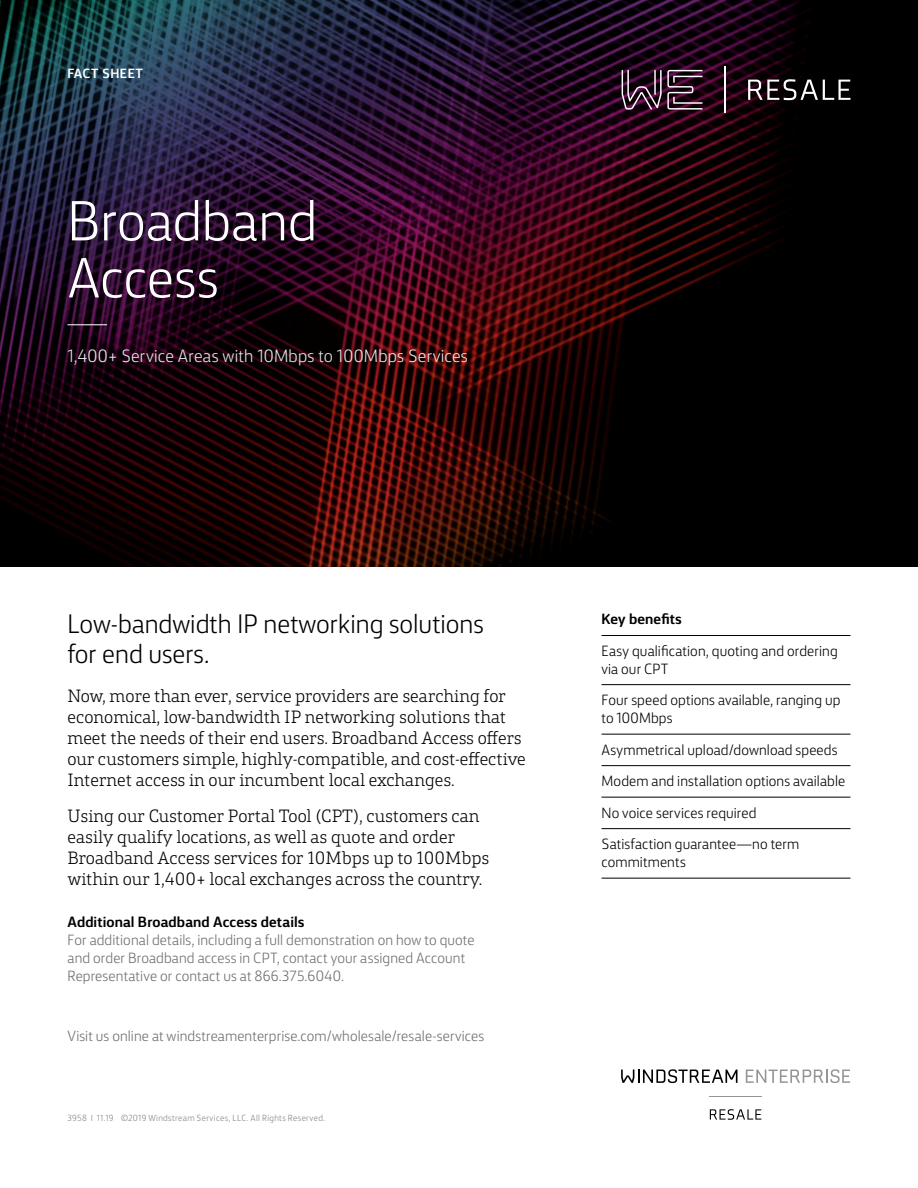
<style>
.page{position:relative;width:918px;height:1188px;background:#fff}
.page>*{position:absolute;margin:0;border:0;box-sizing:border-box;transform-origin:0 0}
.Cover_Light_38_RB{font:300 57px/57px "FS Silas Sans";color:#fff}
.Subhead_LIght_1{font:300 27px/30px "FS Silas Sans";color:#000}
.Subhead_Slab_12{font:300 18px/21px "FS Silas Slab";color:#000}
.Subhead_Body_12_blk{font:300 18px "FS Silas Sans";letter-spacing:.01em;color:#e6e7e8}
.Subhead_LIght_1_SB_S{font:300 15px/18px "FS Silas Sans";letter-spacing:.005em;color:#6d6e71}
.Body_10_RB_1818{font:300 15px/18px "FS Silas Sans";letter-spacing:.005em;color:#000}
.Subhead_LIght_1_SB_S-2{font:700 15px "FS Silas Sans";letter-spacing:.005em;color:#000}
.Body_10{font:700 15px "FS Silas Sans";letter-spacing:.005em;color:#000}
.Label_9{font:700 13.5px "FS Silas Sans";letter-spacing:.04em;color:#fff}
.Body{font:300 9px "FS Silas Sans";letter-spacing:.035em;color:#808285}
</style>
<div class="page">
<img style="left:0;top:0;width:918px;height:567px">
<hr style="left:709px;top:1096px;width:53px;height:1px;background:#939598">
<svg style="left:621px;top:1069px;width:116px;height:14px"></svg>
<svg style="left:746px;top:1069px;width:104px;height:14px"></svg>
<svg style="left:710px;top:1109px;width:51px;height:11px"></svg>
<svg style="left:622px;top:70px;width:81px;height:40px;background:#4f3446"></svg>
<hr style="left:725px;top:67px;width:1px;height:46px;background:#fff">
<svg style="left:748px;top:79px;width:102px;height:21px;background:#4b4648"></svg>
<hr style="left:68px;top:324px;width:39px;height:1px;background:#fff">
<hr style="left:602px;top:635px;width:248px;height:1px;background:#000">
<hr style="left:602px;top:684px;width:248px;height:1px;background:#000">
<hr style="left:602px;top:734px;width:248px;height:1px;background:#000">
<hr style="left:602px;top:765px;width:248px;height:1px;background:#000">
<hr style="left:602px;top:797px;width:248px;height:1px;background:#000">
<hr style="left:602px;top:828px;width:248px;height:1px;background:#000">
<hr style="left:602px;top:878px;width:248px;height:1px;background:#000">
<p class="Label_9" style="left:68px;top:62px;width:77px">FACT SHEET</p>
<h1 class="Cover_Light_38_RB" style="left:68px;top:188px;width:251px">Broadband<br>Access</h1>
<p class="Subhead_Body_12_blk" style="left:68px;top:342px;width:402px">1,400+ Service Areas with 10Mbps to 100Mbps Services</p>
<p class="Subhead_LIght_1" style="left:68px;top:607px;width:418px">Low-bandwidth IP networking solutions for end users.</p>
<p class="Subhead_Slab_12" style="left:68px;top:684px;width:460px">Now, more than ever, service providers are searching for economical, low-bandwidth IP networking solutions that meet the needs of their end users. Broadband Access offers our customers simple, highly-compatible, and cost‑effective Internet access in our incumbent local exchanges.</p>
<p class="Subhead_Slab_12" style="left:68px;top:804px;width:424px">Using our Customer Portal Tool (CPT), customers can easily qualify locations, as well as quote and order Broadband Access services for 10Mbps up to 100Mbps within our 1,400+ local exchanges across the country.</p>
<p class="Subhead_LIght_1_SB_S-2" style="left:68px;top:909px;width:238px">Additional Broadband Access details</p>
<p class="Subhead_LIght_1_SB_S" style="left:68px;top:929px;width:409px">For additional details, including a full demonstration on how to quote and order Broadband access in CPT, contact your assigned Account<br>Representative or contact us at 866.375.6040.</p>
<p class="Subhead_LIght_1_SB_S" style="left:68px;top:1026px;width:418px">Visit us online at windstreamenterprise.com/wholesale/resale-services</p>
<p class="Body" style="left:68px;top:1111px;width:259px">3958 I 11.19 ©2019 Windstream Services, LLC. All Rights Reserved.</p>
<p class="Body_10" style="left:602px;top:607px;width:82px">Key benefits</p>
<p class="Body_10_RB_1818" style="left:602px;top:641px;width:238px">Easy qualification, quoting and ordering via our CPT</p>
<p class="Body_10_RB_1818" style="left:602px;top:690px;width:241px">Four speed options available, ranging up to 100Mbps</p>
<p class="Body_10_RB_1818" style="left:602px;top:740px;width:238px">Asymmetrical upload/download speeds</p>
<p class="Body_10_RB_1818" style="left:602px;top:771px;width:245px">Modem and installation options available</p>
<p class="Body_10_RB_1818" style="left:602px;top:803px;width:156px">No voice services required</p>
<p class="Body_10_RB_1818" style="left:602px;top:834px;width:199px">Satisfaction guarantee—no term commitments</p>
</div>
